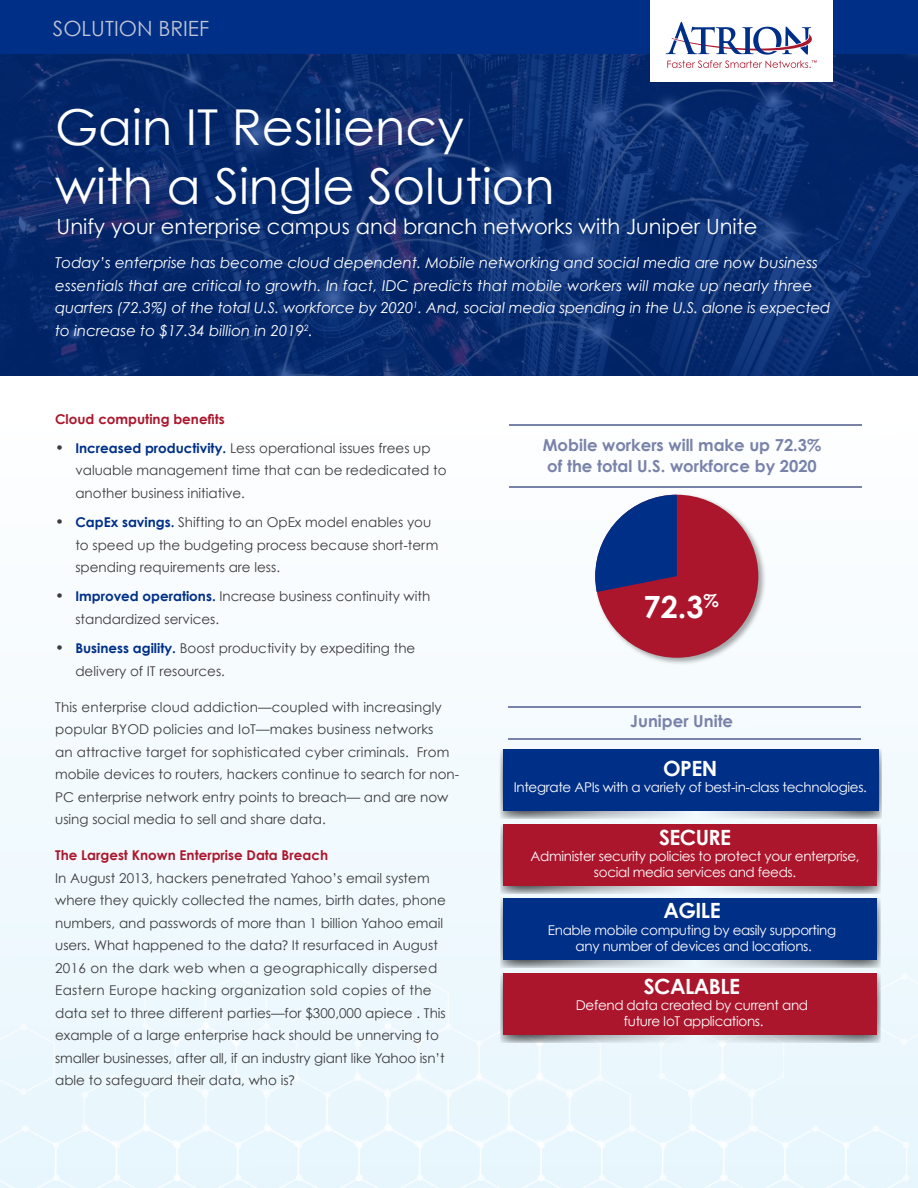
<style>
.page{position:relative;width:918px;height:1188px;background:#f7fbfe}
.page>*{position:absolute;margin:0;border:0;box-sizing:border-box;transform-origin:0 0}
.t1{font:49.5px/59.4px "Century Gothic";color:#fff}
.t2{font:700 30.6px "Century Gothic";color:#fff}
.t3{font:21px "Century Gothic";color:#fff}
.t4{font:700 21px "Century Gothic";letter-spacing:-.025em;color:#fff}
.t5{font:21px "Century Gothic";color:#c1c4d3}
.t6{font:700 16.5px/21px "Century Gothic";color:#7983a9}
.t7{font:italic 15px/22.5px "Century Gothic";color:#fff}
.t8{font:13.5px/22.5px "Century Gothic";color:#3d3c3d}
.t9{font:13.5px/16.2px "Century Gothic";letter-spacing:-.025em;color:#fff;text-align:center}
.t10{font:700 13.5px "Century Gothic";color:#ac162c}
.s1{font-weight:700;font-size:15px}
.s2{font-weight:700;color:#002f87}
.s3{font-family:"Open Sans"}
</style>
<div class="page">
<div style="left:0;top:997px;width:918px;height:191px;background:#e9f7fd"></div>
<div style="left:20px;top:1024px;width:7px;height:6px;background:#f6fbfe;border-radius:50%"></div>
<div style="left:20px;top:1089px;width:7px;height:6px;background:#f5fbfe;border-radius:50%"></div>
<img style="left:0;top:54px;width:918px;height:322px">
<div style="left:593px;top:493px;width:174px;height:172px;background:#000;opacity:.34"></div>
<div style="left:595px;top:495px;width:163px;height:163px;background:#ac162c;border-radius:50%"></div>
<svg style="left:595px;top:495px;width:82px;height:97px"></svg>
<hr style="left:509px;top:424px;width:352px;height:1px;background:#7983a9">
<hr style="left:509px;top:486px;width:352px;height:1px;background:#7983a9">
<hr style="left:508px;top:706px;width:353px;height:1px;background:#7983a9">
<hr style="left:508px;top:738px;width:353px;height:2px;background:#7983a9">
<div style="left:0;top:0;width:918px;height:54px;background:#002f87"></div>
<div style="left:650px;top:0;width:183px;height:82px;background:#fff"></div>
<svg style="left:666px;top:22px;width:151px;height:46px"></svg>
<svg style="left:500px;top:749px;width:382px;height:70px;background:#c2c9cc"></svg>
<div style="left:503px;top:749px;width:376px;height:62px;background:#002f87"></div>
<svg style="left:500px;top:898px;width:381px;height:70px;background:#bfc8cc"></svg>
<div style="left:503px;top:898px;width:374px;height:62px;background:#002f87"></div>
<svg style="left:500px;top:824px;width:381px;height:70px;background:#c1c9cd"></svg>
<div style="left:503px;top:824px;width:374px;height:62px;background:#ac162c"></div>
<svg style="left:500px;top:973px;width:381px;height:70px;background:#bec8cc"></svg>
<div style="left:503px;top:973px;width:374px;height:62px;background:#ac162c"></div>
<h3 class="t5" style="left:53px;top:16px;width:158px">SOLUTION BRIEF</h3>
<h1 class="t1" style="left:55px;top:96px;width:501px">Gain IT Resiliency with a Single Solution</h1>
<h3 class="t3" style="left:57px;top:214px;width:702px">Unify your enterprise campus and branch networks with Juniper Unite</h3>
<p class="t7" style="left:55px;top:251px;width:777px">Today’s enterprise has become cloud dependent. Mobile networking and social media are now business essentials that are critical to growth. In fact, IDC predicts that mobile workers will make up nearly three quarters (72.3%) of the total U.S. workforce by 2020<sup>1</sup>. And, social media spending in the U.S. alone is expected to increase to $17.34 billion in 2019<sup>2</sup>.</p>
<p class="t10" style="left:55px;top:410px;width:171px">Cloud computing benefits</p>
<p class="t8" style="left:75px;top:436px;width:373px;text-indent:-20px"><span class="s1">•</span> <span class="s2">Increased productivity.</span> Less operational issues frees up valuable management time that can be rededicated to another business initiative.</p>
<p class="t8" style="left:75px;top:511px;width:365px;text-indent:-20px"><span class="s1">•</span> <span class="s2">CapEx savings.</span> Shifting to an OpEx model enables you to speed up the budgeting process because short-term spending requirements are less.</p>
<p class="t8" style="left:75px;top:585px;width:357px;text-indent:-20px"><span class="s1">•</span> <span class="s2">Improved operations.</span> Increase business continuity with standardized services.</p>
<p class="t8" style="left:75px;top:637px;width:341px;text-indent:-20px"><span class="s1">•</span> <span class="s2">Business agility.</span> Boost productivity by expediting the delivery of IT resources.</p>
<p class="t8" style="left:55px;top:695px;width:406px">This enterprise cloud addiction—coupled with increasingly popular BYOD policies and IoT—makes business networks<br>an attractive target for sophisticated cyber criminals. From mobile devices to routers, hackers continue to search for non-PC enterprise network entry points to breach— and are now using social media to sell and share data.</p>
<p class="t10" style="left:55px;top:847px;width:274px">The Largest Known Enterprise Data Breach</p>
<p class="t8" style="left:55px;top:866px;width:392px">In August 2013, hackers penetrated Yahoo’s email system where they quickly collected the names, birth dates, phone numbers, and passwords of more than 1 billion Yahoo email users. What happened to the data<span class="s3">?</span> It resurfaced in August 2016 on the dark web when a geographically dispersed Eastern Europe hacking organization sold copies of the data set to three different parties—for $300,000 apiece . This example of a large enterprise hack should be unnerving to smaller businesses, after all, if an industry giant like Yahoo isn’t able to safeguard their data, who is<span class="s3">?</span></p>
<p class="t6" style="left:543px;top:434px;width:280px">Mobile workers will make up 72.3% of the total U.S. workforce by 2020</p>
<h2 class="t2" style="left:644px;top:587px;width:77px">72.3<sup>%</sup></h2>
<p class="t6" style="left:630px;top:710px;width:104px">Juniper Unite</p>
<h3 class="t4" style="left:663px;top:755px;width:56px">OPEN</h3>
<p class="t9" style="left:514px;top:779px;width:355px">Integrate APIs with a variety of best-in-class technologies.</p>
<h3 class="t4" style="left:659px;top:824px;width:74px">SECURE</h3>
<p class="t9" style="left:531px;top:848px;width:331px">Administer security policies to protect your enterprise, social media services and feeds.</p>
<h3 class="t4" style="left:664px;top:898px;width:59px">AGILE</h3>
<p class="t9" style="left:548px;top:921px;width:290px">Enable mobile computing by easily supporting any number of devices and locations.</p>
<h3 class="t4" style="left:644px;top:973px;width:98px">SCALABLE</h3>
<p class="t9" style="left:576px;top:997px;width:234px">Defend data created by current and future IoT applications.</p>
</div>
